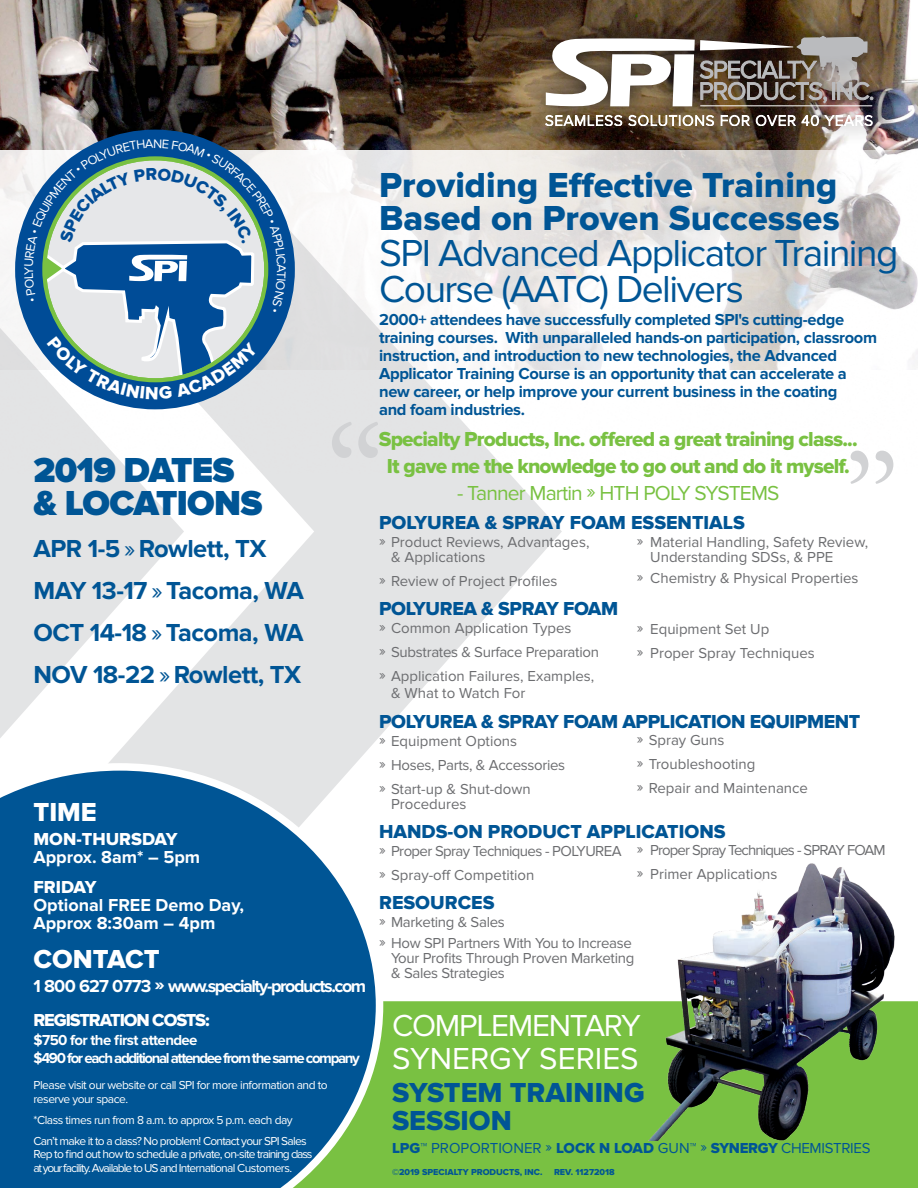
<style>
.page{position:relative;width:918px;height:1188px;background:#fff}
.page>*{position:absolute;margin:0;border:0;box-sizing:border-box;transform-origin:0 0}
.t1{font:156px "Adobe Garamond Pro";color:#d1d2d4}
.t2{font:39px/36px "Proxima Nova";letter-spacing:-.04em;color:#005595}
.t3{font:36px/33px "Proxima Nova Extrabld";color:#005595}
.t4{font:900 36px/33px "Proxima Nova";letter-spacing:-.02em;color:#005595}
.t5{font:31.5px "Proxima Nova";letter-spacing:-.04em;color:#fff}
.t6{font:31.5px "Proxima Nova";color:#fff}
.t7{font:28.5px "Proxima Nova Extrabld";color:#005595}
.t8{font:27px "Proxima Nova Extrabld";color:#fff}
.t9{font:700 25.5px "Proxima Nova";letter-spacing:-.02em;color:#005595}
.t10{font:21px/27px "Proxima Nova Extrabld";letter-spacing:-.04em;color:#79c142;text-align:center}
.t11{font:21px "Proxima Nova";letter-spacing:-.04em;color:#79c142}
.t12{font:19.5px "Proxima Nova Extrabld";color:#005595}
.t13{font:19.5px "Proxima Nova Extrabld";letter-spacing:-.02em;color:#005595}
.t14{font:700 18px "Proxima Nova";color:#fff}
.t15{font:700 18px "Proxima Nova";letter-spacing:-.08em;color:#fff}
.t16{font:18px "Proxima Nova Extrabld";letter-spacing:-.06em;color:#fff}
.t17{font:18px "Proxima Nova Extrabld";color:#fff}
.t18{font:700 16.5px/18px "Proxima Nova";letter-spacing:-.02em;color:#005595}
.t19{font:15px/15px "Proxima Nova";color:#6c6d70}
.t20{font:15px/15px "Proxima Nova";letter-spacing:-.02em;color:#6c6d70}
.t21{font:15px "Proxima Nova";color:#005595}
.t22{font:700 15px "Proxima Nova";letter-spacing:-.09em;color:#fff}
.t23{font:15px "Proxima Nova";letter-spacing:-.06em;color:#6c6d70}
.t24{font:15px "Proxima Nova";letter-spacing:-.04em;color:#6c6d70}
.t25{font:700 15px "Proxima Nova";letter-spacing:-.04em;color:#fff}
.t26{font:12.9px "Proxima Nova";color:#fff}
.t27{font:12px "Proxima Nova";letter-spacing:-.04em;color:#fff}
.t28{font:12px/13.5px "Proxima Nova";letter-spacing:-.06em;color:#fff}
.t29{font:12px "Proxima Nova";letter-spacing:-.08em;color:#fff}
.t30{font:9px "Proxima Nova Extrabld";color:#005595}
.s1{font-weight:400}
.s2{font-family:"Proxima Nova Extrabld";font-weight:400}
.s3{font-family:"Proxima Nova Extrabld"}
</style>
<div class="page">
<div style="left:383px;top:1001px;width:535px;height:187px;background:#79c142"></div>
<img style="left:0;top:0;width:918px;height:151px">
<img style="left:0;top:151px;width:918px;height:219px">
<svg style="left:0;top:216px;width:562px;height:547px;fill:#e3e4e5"></svg>
<div style="left:526px;top:17px;width:365px;height:129px;background:#231f20;opacity:.9"></div>
<svg style="left:545px;top:115px;width:77px;height:11px"></svg>
<svg style="left:628px;top:115px;width:86px;height:11px"></svg>
<svg style="left:721px;top:115px;width:29px;height:11px"></svg>
<svg style="left:756px;top:115px;width:40px;height:11px"></svg>
<svg style="left:802px;top:115px;width:71px;height:11px"></svg>
<svg style="left:546px;top:36px;width:327px;height:72px"></svg>
<hr style="left:700px;top:106px;width:172px;height:1px;background:#fff">
<svg style="left:0;top:763px;width:383px;height:425px;background:#226c9e"></svg>
<svg style="left:15px;top:130px;width:280px;height:279px"></svg>
<img style="left:625px;top:863px;width:283px;height:277px">
<svg style="left:24px;top:139px;width:262px;height:260px;background:#7da1bd"></svg>
<p class="t26" style="left:21px;top:275px;width:10px;rotate:-90deg">Y</p>
<p class="t4" style="left:33px;top:454px;width:230px">2019 DATES &amp; LOCATIONS</p>
<p class="t9" style="left:33px;top:533px;width:234px">APR 1-5 <span class="s1">»</span> Rowlett, TX</p>
<p class="t9" style="left:33px;top:575px;width:272px">MAY 13-17 <span class="s1">»</span> Tacoma, WA</p>
<p class="t9" style="left:33px;top:617px;width:272px">OCT 14-18 <span class="s1">»</span> Tacoma, WA</p>
<p class="t9" style="left:33px;top:659px;width:269px">NOV 18-22 <span class="s1">»</span> Rowlett, TX</p>
<p class="t8" style="left:33px;top:796px;width:65px">TIME</p>
<p class="t17" style="left:33px;top:828px;width:146px">MON-THURSDAY</p>
<p class="t14" style="left:33px;top:846px;width:168px">Approx. 8am* – 5pm</p>
<p class="t16" style="left:33px;top:876px;width:65px">FRIDAY</p>
<p class="t14" style="left:33px;top:894px;width:212px">Optional FREE Demo Day,</p>
<p class="t14" style="left:33px;top:912px;width:183px">Approx 8:30am – 4pm</p>
<p class="t8" style="left:33px;top:943px;width:128px">CONTACT</p>
<p class="t15" style="left:33px;top:975px;width:334px">1 800 627 0773 <span class="s2">»</span> www.specialty-products.com</p>
<p class="t16" style="left:33px;top:1010px;width:178px">REGISTRATION COSTS:</p>
<p class="t25" style="left:33px;top:1031px;width:166px">$750 for the first attendee</p>
<p class="t22" style="left:33px;top:1050px;width:328px">$490 for each additional attendee from the same company</p>
<p class="t27" style="left:33px;top:1078px;width:296px">Please visit our website or call SPI for more information and to</p>
<p class="t27" style="left:33px;top:1092px;width:96px">reserve your space.</p>
<p class="t27" style="left:33px;top:1113px;width:261px">*Class times run from 8 a.m. to approx 5 p.m. each day</p>
<p class="t28" style="left:33px;top:1134px;width:280px">Can’t make it to a class? No problem! Contact your SPI Sales<br>Rep to find out how to schedule a private, on-site training class</p>
<p class="t29" style="left:33px;top:1161px;width:260px">at your facility. Available to US and International Customers.</p>
<p class="t3" style="left:379px;top:169px;width:462px">Providing Effective Training<br>Based on Proven Successes</p>
<p class="t2" style="left:379px;top:235px;width:521px">SPI Advanced Applicator Training<br>Course (AATC) Delivers</p>
<p class="t18" style="left:379px;top:311px;width:500px">2000+ attendees have successfully completed SPI's cutting-edge training courses. With unparalleled hands-on participation, classroom instruction, and introduction to new technologies, the Advanced Applicator Training Course is an opportunity that can accelerate a new career, or help improve your current business in the coating<br>and foam industries.</p>
<p class="t1" style="left:843px;top:417px;width:58px">”</p>
<p class="t10" style="left:379px;top:426px;width:480px">Specialty Products, Inc. offered a great training class...<br>It gave me the knowledge to go out and do it myself.</p>
<p class="t11" style="left:457px;top:481px;width:324px">- Tanner Martin » HTH POLY SYSTEMS</p>
<p class="t12" style="left:379px;top:511px;width:367px">POLYUREA &amp; SPRAY FOAM ESSENTIALS</p>
<p class="t19" style="left:379px;top:535px;width:212px">» Product Reviews, Advantages,</p>
<p class="t19" style="left:391px;top:550px;width:96px">&amp; Applications</p>
<p class="t19" style="left:379px;top:574px;width:180px">» Review of Project Profiles</p>
<p class="t13" style="left:379px;top:598px;width:241px">POLYUREA &amp; SPRAY FOAM</p>
<p class="t19" style="left:379px;top:621px;width:194px">» Common Application Types</p>
<p class="t20" style="left:379px;top:645px;width:221px">» Substrates &amp; Surface Preparation</p>
<p class="t19" style="left:379px;top:669px;width:217px">» Application Failures, Examples,</p>
<p class="t19" style="left:391px;top:686px;width:136px">&amp; What to Watch For</p>
<p class="t13" style="left:379px;top:710px;width:483px">POLYUREA &amp; SPRAY FOAM APPLICATION EQUIPMENT</p>
<p class="t19" style="left:379px;top:733px;width:140px">» Equipment Options</p>
<p class="t20" style="left:379px;top:757px;width:188px">» Hoses, Parts, &amp; Accessories</p>
<p class="t19" style="left:379px;top:781px;width:153px">» Start-up &amp; Shut-down</p>
<p class="t19" style="left:391px;top:796px;width:77px">Procedures</p>
<p class="t12" style="left:379px;top:820px;width:348px">HANDS-ON PRODUCT APPLICATIONS</p>
<p class="t24" style="left:379px;top:842px;width:244px">» Proper Spray Techniques - POLYUREA</p>
<p class="t19" style="left:379px;top:868px;width:157px">» Spray-off Competition</p>
<p class="t12" style="left:379px;top:892px;width:117px">RESOURCES</p>
<p class="t20" style="left:379px;top:915px;width:127px">» Marketing &amp; Sales</p>
<p class="t20" style="left:391px;top:936px;width:245px;text-indent:-12px">» How SPI Partners With You to Increase<br>Your Profits Through Proven Marketing &amp; Sales Strategies</p>
<p class="t19" style="left:650px;top:534px;width:219px;text-indent:-14px">» Material Handling, Safety Review,<br>Understanding SDSs, &amp; PPE</p>
<p class="t19" style="left:637px;top:570px;width:223px">» Chemistry &amp; Physical Properties</p>
<p class="t19" style="left:637px;top:622px;width:134px">» Equipment Set Up</p>
<p class="t19" style="left:637px;top:646px;width:180px">» Proper Spray Techniques</p>
<p class="t19" style="left:637px;top:733px;width:89px">» Spray Guns</p>
<p class="t19" style="left:637px;top:757px;width:120px">» Troubleshooting</p>
<p class="t19" style="left:637px;top:781px;width:173px">» Repair and Maintenance</p>
<p class="t23" style="left:637px;top:842px;width:250px">» Proper Spray Techniques - SPRAY FOAM</p>
<p class="t19" style="left:637px;top:867px;width:142px">» Primer Applications</p>
<p class="t5" style="left:392px;top:1007px;width:250px">COMPLEMENTARY</p>
<p class="t6" style="left:392px;top:1040px;width:248px">SYNERGY SERIES</p>
<p class="t7" style="left:392px;top:1076px;width:254px">SYSTEM TRAINING</p>
<p class="t7" style="left:392px;top:1104px;width:121px">SESSION</p>
<p class="t21" style="left:392px;top:1140px;width:480px"><span class="s3">LPG™</span> PROPORTIONER » <span class="s3">LOCK N LOAD</span> GUN™ » <span class="s3">SYNERGY</span> CHEMISTRIES</p>
<p class="t30" style="left:392px;top:1166px;width:152px">©2019 SPECIALTY PRODUCTS, INC.</p>
<p class="t30" style="left:554px;top:1166px;width:62px">REV. 11272018</p>
</div>
